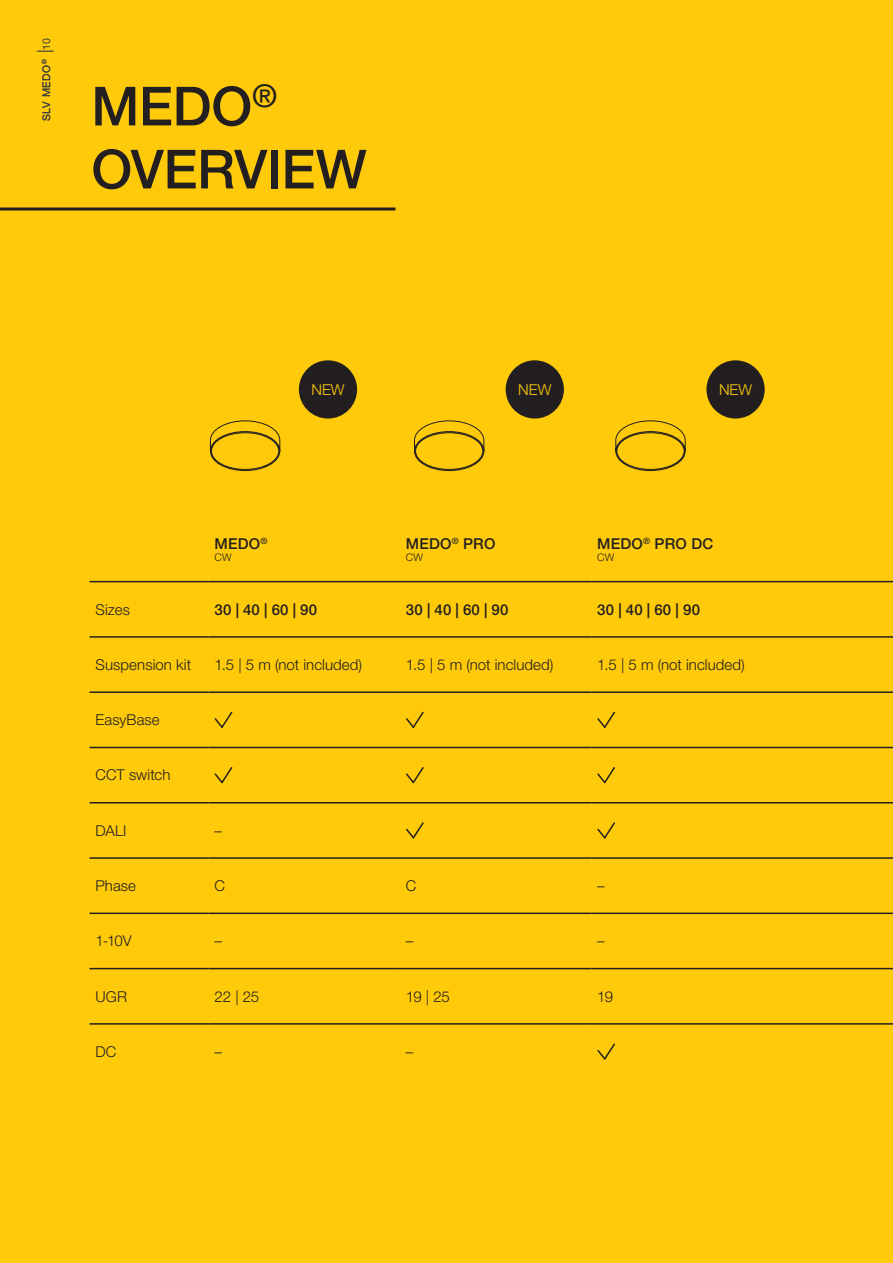
<style>
.page{position:relative;width:893px;height:1263px;background:#feca0a}
.page>*{position:absolute;margin:0;border:0;box-sizing:border-box;transform-origin:0 0}
.t1{font:500 54px/63px "Helvetica Neue LTW1 G";letter-spacing:-.01em;color:#231f20}
.t2{font:300 15px "Helvetica Neue LTW1 G";letter-spacing:.005em;color:#231f20}
.t3{font:500 15px "Helvetica Neue LTW1 G";letter-spacing:.01em;color:#231f20}
.t4{font:300 15px "Helvetica Neue LTW1 G";color:#feca0a}
.t5{font:10.5px "Helvetica Neue LTW1 G";letter-spacing:.05em;color:#3e3e3f}
.t6{font:300 10.5px "Helvetica Neue LTW1 G";color:#231f20}
.s1{font-size:16.5px;color:#feca0a}
</style>
<div class="page">
<svg style="left:210px;top:420px;width:71px;height:51px"></svg>
<svg style="left:414px;top:420px;width:71px;height:51px"></svg>
<svg style="left:615px;top:420px;width:71px;height:51px"></svg>
<div style="left:706px;top:360px;width:59px;height:59px;background:#231f20;border-radius:50%"></div>
<div style="left:506px;top:360px;width:58px;height:59px;background:#231f20;border-radius:50%"></div>
<div style="left:299px;top:360px;width:58px;height:59px;background:#231f20;border-radius:50%"></div>
<hr style="left:0;top:207px;width:395px;height:3px;background:#231f20">
<hr style="left:90px;top:581px;width:119px;height:1px;background:#231f20">
<hr style="left:209px;top:581px;width:191px;height:1px;background:#231f20">
<hr style="left:400px;top:581px;width:191px;height:1px;background:#231f20">
<hr style="left:591px;top:581px;width:268px;height:1px;background:#231f20">
<hr style="left:859px;top:581px;width:34px;height:1px;background:#231f20">
<hr style="left:90px;top:636px;width:119px;height:2px;background:#231f20">
<hr style="left:209px;top:636px;width:191px;height:2px;background:#231f20">
<hr style="left:400px;top:636px;width:191px;height:2px;background:#231f20">
<hr style="left:591px;top:636px;width:268px;height:2px;background:#231f20">
<hr style="left:859px;top:636px;width:34px;height:2px;background:#231f20">
<hr style="left:90px;top:691px;width:119px;height:2px;background:#231f20">
<hr style="left:209px;top:691px;width:191px;height:2px;background:#231f20">
<hr style="left:400px;top:691px;width:191px;height:2px;background:#231f20">
<hr style="left:591px;top:691px;width:268px;height:2px;background:#231f20">
<hr style="left:859px;top:691px;width:34px;height:2px;background:#231f20">
<hr style="left:90px;top:747px;width:119px;height:1px;background:#231f20">
<hr style="left:209px;top:747px;width:191px;height:1px;background:#231f20">
<hr style="left:400px;top:747px;width:191px;height:1px;background:#231f20">
<hr style="left:591px;top:747px;width:268px;height:1px;background:#231f20">
<hr style="left:859px;top:747px;width:34px;height:1px;background:#231f20">
<hr style="left:90px;top:802px;width:119px;height:1px;background:#231f20">
<hr style="left:209px;top:802px;width:191px;height:1px;background:#231f20">
<hr style="left:400px;top:802px;width:191px;height:1px;background:#231f20">
<hr style="left:591px;top:802px;width:268px;height:1px;background:#231f20">
<hr style="left:859px;top:802px;width:34px;height:1px;background:#231f20">
<hr style="left:90px;top:857px;width:119px;height:2px;background:#231f20">
<hr style="left:209px;top:857px;width:191px;height:2px;background:#231f20">
<hr style="left:400px;top:857px;width:191px;height:2px;background:#231f20">
<hr style="left:591px;top:857px;width:268px;height:2px;background:#231f20">
<hr style="left:859px;top:857px;width:34px;height:2px;background:#231f20">
<hr style="left:90px;top:912px;width:119px;height:2px;background:#231f20">
<hr style="left:209px;top:912px;width:191px;height:2px;background:#231f20">
<hr style="left:400px;top:912px;width:191px;height:2px;background:#231f20">
<hr style="left:591px;top:912px;width:268px;height:2px;background:#231f20">
<hr style="left:859px;top:912px;width:34px;height:2px;background:#231f20">
<hr style="left:90px;top:968px;width:119px;height:1px;background:#231f20">
<hr style="left:209px;top:968px;width:191px;height:1px;background:#231f20">
<hr style="left:400px;top:968px;width:191px;height:1px;background:#231f20">
<hr style="left:591px;top:968px;width:268px;height:1px;background:#231f20">
<hr style="left:859px;top:968px;width:34px;height:1px;background:#231f20">
<hr style="left:90px;top:1023px;width:119px;height:2px;background:#231f20">
<hr style="left:209px;top:1023px;width:191px;height:2px;background:#231f20">
<hr style="left:400px;top:1023px;width:191px;height:2px;background:#231f20">
<hr style="left:591px;top:1023px;width:268px;height:2px;background:#231f20">
<hr style="left:859px;top:1023px;width:34px;height:2px;background:#231f20">
<svg style="left:214px;top:711px;width:19px;height:17px"></svg>
<svg style="left:406px;top:711px;width:18px;height:17px"></svg>
<svg style="left:597px;top:711px;width:18px;height:17px"></svg>
<svg style="left:214px;top:767px;width:19px;height:17px"></svg>
<svg style="left:406px;top:767px;width:18px;height:17px"></svg>
<svg style="left:597px;top:767px;width:18px;height:17px"></svg>
<svg style="left:406px;top:822px;width:18px;height:17px"></svg>
<svg style="left:597px;top:822px;width:18px;height:17px"></svg>
<svg style="left:597px;top:1043px;width:18px;height:17px"></svg>
<p class="t5" style="left:40px;top:53px;width:17px;rotate:-90deg"><span class="s1">|</span>10</p>
<p class="t5" style="left:40px;top:121px;width:64px;rotate:-90deg">SLV MED <sup>®</sup></p>
<p class="t5" style="left:40px;top:73px;width:9px;rotate:-90deg">O</p>
<h1 class="t1" style="left:91px;top:75px;width:277px">MEDO<sup>®<br></sup>OVERVIEW</h1>
<p class="t4" style="left:311px;top:380px;width:35px">NEW</p>
<p class="t4" style="left:518px;top:380px;width:35px">NEW</p>
<p class="t4" style="left:719px;top:380px;width:35px">NEW</p>
<p class="t3" style="left:215px;top:534px;width:54px">MEDO<sup>®</sup></p>
<p class="t6" style="left:215px;top:551px;width:19px">CW</p>
<p class="t3" style="left:406px;top:534px;width:91px">MEDO<sup>®</sup> PRO</p>
<p class="t6" style="left:406px;top:551px;width:19px">CW</p>
<p class="t3" style="left:597px;top:534px;width:117px">MEDO<sup>®</sup> PRO DC</p>
<p class="t6" style="left:597px;top:551px;width:19px">CW</p>
<p class="t2" style="left:96px;top:600px;width:36px">Sizes</p>
<p class="t3" style="left:215px;top:600px;width:104px">30 | 40 | 60 | 90</p>
<p class="t3" style="left:406px;top:600px;width:104px">30 | 40 | 60 | 90</p>
<p class="t3" style="left:597px;top:600px;width:104px">30 | 40 | 60 | 90</p>
<p class="t2" style="left:96px;top:655px;width:97px">Suspension kit</p>
<p class="t2" style="left:215px;top:655px;width:149px">1.5 | 5 m (not included)</p>
<p class="t2" style="left:406px;top:655px;width:149px">1.5 | 5 m (not included)</p>
<p class="t2" style="left:597px;top:655px;width:149px">1.5 | 5 m (not included)</p>
<p class="t2" style="left:96px;top:711px;width:66px">EasyBase</p>
<p class="t2" style="left:96px;top:766px;width:76px">CCT switch</p>
<p class="t2" style="left:96px;top:821px;width:33px">DALI</p>
<p class="t2" style="left:215px;top:821px;width:9px">–</p>
<p class="t2" style="left:96px;top:876px;width:42px">Phase</p>
<p class="t2" style="left:215px;top:876px;width:12px">C</p>
<p class="t2" style="left:406px;top:876px;width:12px">C</p>
<p class="t2" style="left:597px;top:876px;width:9px">–</p>
<p class="t2" style="left:96px;top:932px;width:38px">1-10V</p>
<p class="t2" style="left:215px;top:932px;width:9px">–</p>
<p class="t2" style="left:406px;top:932px;width:9px">–</p>
<p class="t2" style="left:597px;top:932px;width:9px">–</p>
<p class="t2" style="left:96px;top:987px;width:33px">UGR</p>
<p class="t2" style="left:215px;top:987px;width:46px">22 | 25</p>
<p class="t2" style="left:406px;top:987px;width:45px">19 | 25</p>
<p class="t2" style="left:597px;top:987px;width:17px">19</p>
<p class="t2" style="left:96px;top:1042px;width:22px">DC</p>
<p class="t2" style="left:215px;top:1042px;width:9px">–</p>
<p class="t2" style="left:406px;top:1042px;width:9px">–</p>
</div>
